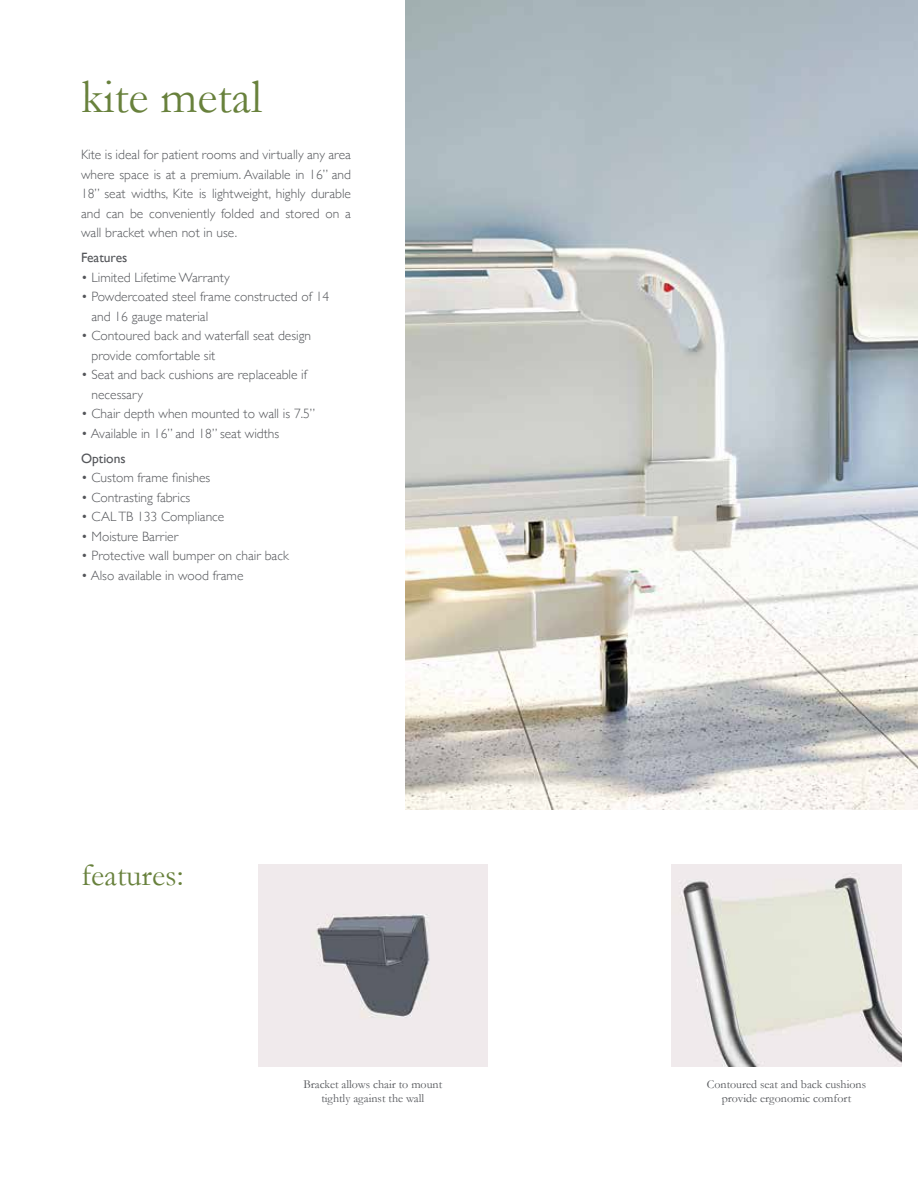
<style>
.page{position:relative;width:918px;height:1188px;background:#fff}
.page>*{position:absolute;margin:0;border:0;box-sizing:border-box;transform-origin:0 0}
.t1{font:48px "Garamond";color:#68813c}
.t2{font:31.5px "Garamond";color:#68813c}
.t3{font:300 13.5px/19.5px "Gill Sans";color:#54565a}
.t4{font:13.5px "Gill Sans";color:#54565a}
.t5{font:12px/14.4px "Garamond";color:#54565a;text-align:center}
</style>
<div class="page">
<img style="left:405px;top:0;width:513px;height:810px">
<img style="left:258px;top:864px;width:230px;height:202px">
<img style="left:672px;top:864px;width:229px;height:202px">
<h1 class="t1" style="left:81px;top:69px;width:183px">kite metal</h1>
<p class="t3" style="left:81px;top:145px;width:272px;text-align:justify">Kite is ideal for patient rooms and virtually any area where space is at a premium. Available in 16” and 18” seat widths, Kite is lightweight, highly durable and can be conveniently folded and stored on a wall bracket when not in use.</p>
<p class="t4" style="left:81px;top:250px;width:48px">Features</p>
<p class="t3" style="left:81px;top:267px;width:150px">• Limited Lifetime Warranty</p>
<p class="t3" style="left:92px;top:287px;width:239px;text-indent:-11px">• Powdercoated steel frame constructed of 14 and 16 gauge material</p>
<p class="t3" style="left:92px;top:325px;width:221px;text-indent:-11px">• Contoured back and waterfall seat design provide comfortable sit</p>
<p class="t3" style="left:92px;top:364px;width:217px;text-indent:-11px">• Seat and back cushions are replaceable if necessary</p>
<p class="t3" style="left:81px;top:403px;width:236px">• Chair depth when mounted to wall is 7.5”</p>
<p class="t3" style="left:81px;top:423px;width:200px">• Available in 16” and 18” seat widths</p>
<p class="t4" style="left:81px;top:450px;width:46px">Options</p>
<p class="t3" style="left:81px;top:467px;width:131px">• Custom frame finishes</p>
<p class="t3" style="left:81px;top:487px;width:111px">• Contrasting fabrics</p>
<p class="t3" style="left:81px;top:506px;width:145px">• CAL TB 133 Compliance</p>
<p class="t3" style="left:81px;top:526px;width:99px">• Moisture Barrier</p>
<p class="t3" style="left:81px;top:545px;width:209px">• Protective wall bumper on chair back</p>
<p class="t3" style="left:81px;top:565px;width:164px">• Also available in wood frame</p>
<h2 class="t2" style="left:81px;top:856px;width:104px">features:</h2>
<p class="t5" style="left:303px;top:1077px;width:140px">Bracket allows chair to mount tightly against the wall</p>
<p class="t5" style="left:707px;top:1077px;width:161px">Contoured seat and back cushions provide ergonomic comfort</p>
</div>
